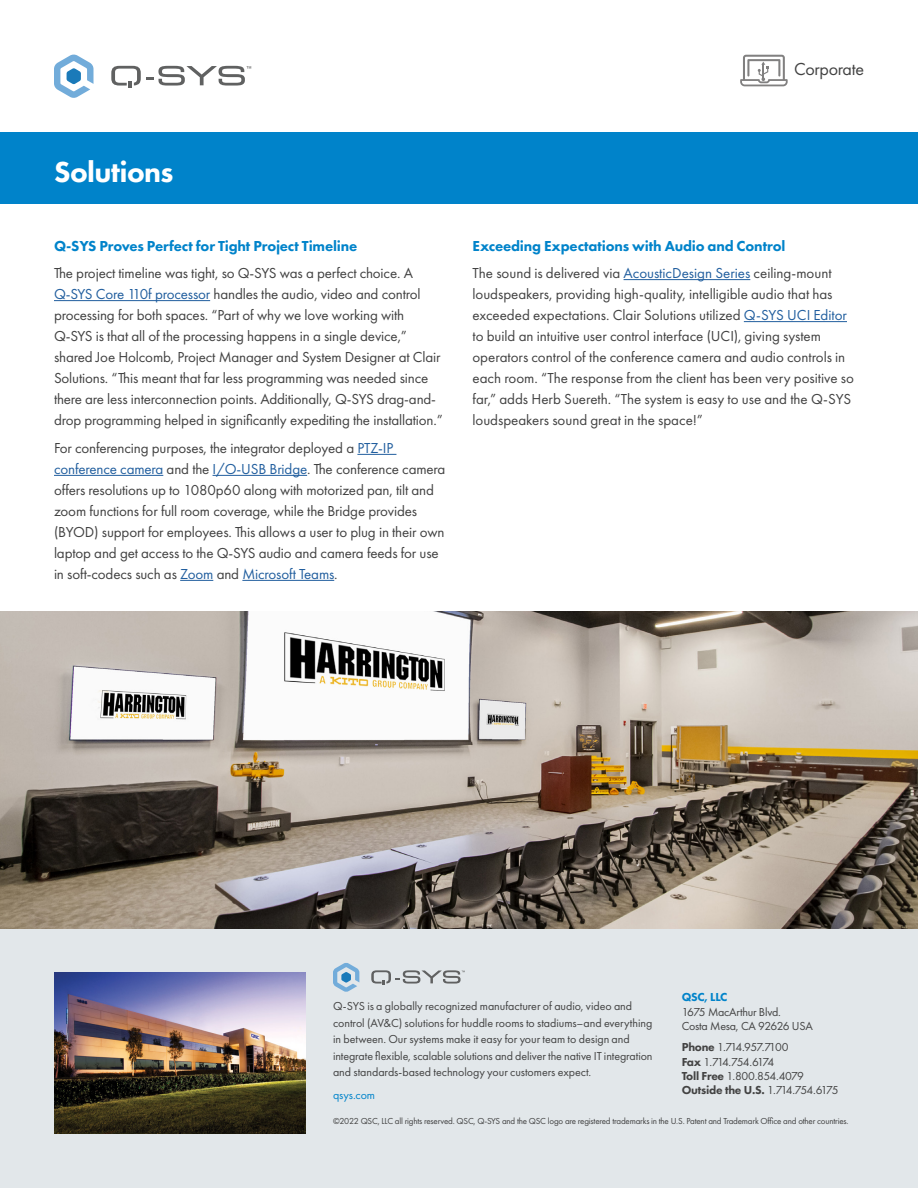
<style>
.page{position:relative;width:918px;height:1188px;background:#fff}
.page>*{position:absolute;margin:0;border:0;box-sizing:border-box;transform-origin:0 0}
.t1{font:800 30px "Futura PT";letter-spacing:-.02em;color:#fff}
.t2{font:18px "Futura PT";letter-spacing:-.02em;color:#424242}
.t3{font:15px/21px "Futura PT";letter-spacing:-.01em;color:#414141}
.t4{font:800 15px "Futura PT";letter-spacing:-.01em;color:#0083ca}
.t5{font:12px/16.5px "Futura PT";letter-spacing:-.005em;color:#424242}
.t6{font:12px/14.4px "Futura PT";letter-spacing:-.07em;color:#434343}
.t7{font:12px/14.4px "Futura PT";letter-spacing:-.02em;color:#434343}
.t8{font:12px "Futura PT";letter-spacing:-.005em;color:#0083ca}
.t9{font:800 12px "Futura PT";letter-spacing:-.02em;color:#0083ca}
.t10{font:9px "Futura PT";letter-spacing:-.02em;color:#424242}
.s1{color:#215e9e}
.s2{font-weight:800}
</style>
<div class="page">
<div style="left:0;top:132px;width:918px;height:72px;background:#0083ca"></div>
<hr style="left:54px;top:300px;width:156px;height:1px;background:#215e9e">
<hr style="left:357px;top:454px;width:39px;height:1px;background:#215e9e">
<hr style="left:54px;top:475px;width:109px;height:1px;background:#215e9e">
<hr style="left:213px;top:475px;width:94px;height:1px;background:#215e9e">
<hr style="left:180px;top:580px;width:33px;height:1px;background:#215e9e">
<hr style="left:242px;top:580px;width:92px;height:1px;background:#215e9e">
<hr style="left:624px;top:279px;width:126px;height:1px;background:#215e9e">
<hr style="left:744px;top:321px;width:103px;height:1px;background:#215e9e">
<div style="left:0;top:929px;width:918px;height:259px;background:#e2e7ea"></div>
<img style="left:54px;top:973px;width:252px;height:161px">
<svg style="left:333px;top:963px;width:26px;height:29px"></svg>
<svg style="left:371px;top:970px;width:94px;height:15px"></svg>
<img style="left:0;top:611px;width:918px;height:318px">
<svg style="left:54px;top:54px;width:40px;height:44px"></svg>
<svg style="left:111px;top:66px;width:140px;height:22px"></svg>
<svg style="left:740px;top:55px;width:48px;height:31px"></svg>
<p class="t2" style="left:794px;top:58px;width:71px">Corporate</p>
<h1 class="t1" style="left:54px;top:153px;width:121px">Solutions</h1>
<p class="t4" style="left:54px;top:237px;width:305px">Q-SYS Proves Perfect for Tight Project Timeline</p>
<p class="t4" style="left:472px;top:237px;width:314px">Exceeding Expectations with Audio and Control</p>
<p class="t3" style="left:54px;top:263px;width:390px">The project timeline was tight, so Q-SYS was a perfect choice. A <span class="s1">Q-SYS Core 110f processor</span> handles the audio, video and control processing for both spaces. “Part of why we love working with Q-SYS is that all of the processing happens in a single device,” shared Joe Holcomb, Project Manager and System Designer at Clair Solutions. “This meant that far less programming was needed since there are less interconnection points. Additionally, Q-SYS drag-and&shy;drop programming helped in significantly expediting the installation.”</p>
<p class="t3" style="left:54px;top:437px;width:393px">For conferencing purposes, the integrator deployed a <span class="s1">PTZ-IP conference camera</span> and the <span class="s1">I/O-USB Bridge</span>. The conference camera offers resolutions up to 1080p60 along with motorized pan, tilt and zoom functions for full room coverage, while the Bridge provides (BYOD) support for employees. This allows a user to plug in their own laptop and get access to the Q-SYS audio and camera feeds for use in soft-codecs such as <span class="s1">Zoom</span> and <span class="s1">Microsoft Teams</span>.</p>
<p class="t3" style="left:472px;top:263px;width:383px">The sound is delivered via <span class="s1">AcousticDesign Series</span> ceiling-mount loudspeakers, providing high-quality, intelligible audio that has exceeded expectations. Clair Solutions utilized <span class="s1">Q-SYS UCI Editor </span>to build an intuitive user control interface (UCI), giving system operators control of the conference camera and audio controls in each room. “The response from the client has been very positive so far,” adds Herb Suereth. “The system is easy to use and the Q-SYS loudspeakers sound great in the space!”</p>
<p class="t9" style="left:682px;top:990px;width:47px">QSC, LLC</p>
<p class="t7" style="left:682px;top:1004px;width:133px">1675 MacArthur Blvd.<br>Costa Mesa, CA 92626 USA</p>
<p class="t6" style="left:682px;top:1040px;width:158px"><span class="s2">Phone</span> 1.714.957.7100<br><span class="s2">Fax</span> 1.714.754.6174<br><span class="s2">Toll Free</span> 1.800.854.4079<br><span class="s2">Outside the U.S.</span> 1.714.754.6175</p>
<p class="t5" style="left:333px;top:998px;width:321px">Q-SYS is a globally recognized manufacturer of audio, video and control (AV&amp;C) solutions for huddle rooms to stadiums–and everything in between. Our systems make it easy for your team to design and integrate flexible, scalable solutions and deliver the native IT integration and standards-based technology your customers expect.</p>
<p class="t8" style="left:333px;top:1088px;width:44px">qsys.com</p>
<p class="t10" style="left:333px;top:1116px;width:517px">©2022 QSC, LLC all rights reserved. QSC, Q-SYS and the QSC logo are registered trademarks in the U.S. Patent and Trademark Office and other countries.</p>
</div>
